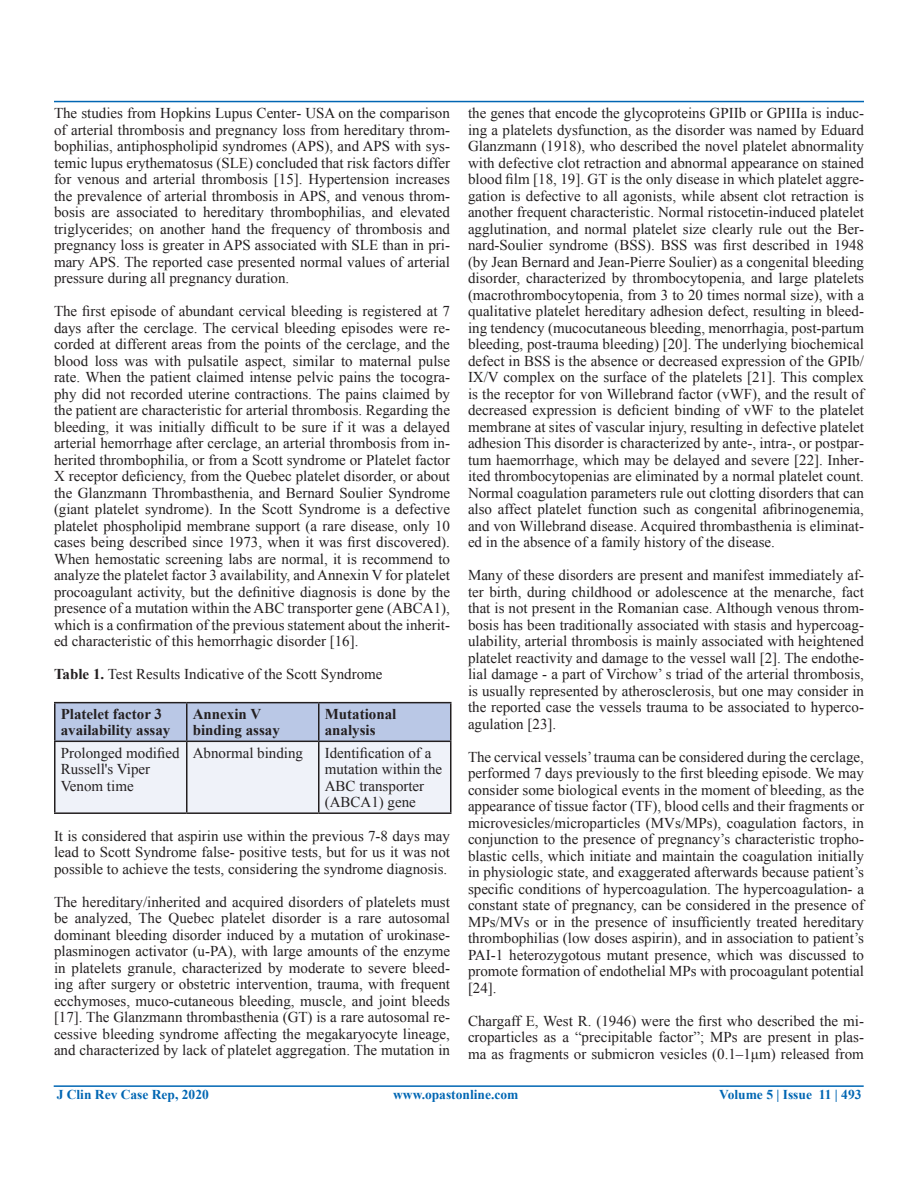
<style>
.page{position:relative;width:918px;height:1188px;background:#fff}
.page>*{position:absolute;margin:0;border:0;box-sizing:border-box;transform-origin:0 0}
.t1{font:15px/16.5px "Times New Roman";color:#231f20;text-align:justify}
.t2{font:700 15px/16.5px "Times New Roman";color:#231f20}
.t3{font:700 13.5px "Times New Roman";color:#0166b3}
.s1{font-weight:700}
</style>
<div class="page">
<svg style="left:56px;top:703px;width:394px;height:109px"></svg>
<hr style="left:54px;top:702px;width:133px;height:1px;background:#231f20">
<hr style="left:54px;top:703px;width:2px;height:38px;background:#231f20">
<hr style="left:187px;top:702px;width:132px;height:1px;background:#231f20">
<hr style="left:186px;top:703px;width:2px;height:38px;background:#231f20">
<hr style="left:319px;top:702px;width:133px;height:1px;background:#231f20">
<hr style="left:318px;top:703px;width:2px;height:38px;background:#231f20">
<hr style="left:450px;top:703px;width:2px;height:38px;background:#231f20">
<hr style="left:54px;top:741px;width:133px;height:1px;background:#231f20">
<hr style="left:54px;top:742px;width:2px;height:70px;background:#231f20">
<hr style="left:187px;top:741px;width:132px;height:1px;background:#231f20">
<hr style="left:186px;top:742px;width:2px;height:70px;background:#231f20">
<hr style="left:319px;top:741px;width:133px;height:1px;background:#231f20">
<hr style="left:318px;top:742px;width:2px;height:70px;background:#231f20">
<hr style="left:450px;top:742px;width:2px;height:70px;background:#231f20">
<hr style="left:54px;top:812px;width:133px;height:2px;background:#231f20">
<hr style="left:187px;top:812px;width:132px;height:2px;background:#231f20">
<hr style="left:319px;top:812px;width:133px;height:2px;background:#231f20">
<hr style="left:54px;top:1085px;width:810px;height:2px;background:#0166b3">
<hr style="left:54px;top:101px;width:810px;height:1px;background:#0166b3">
<p class="t1" style="left:54px;top:105px;width:398px">The studies from Hopkins Lupus Center- USA on the comparison of arterial thrombosis and pregnancy loss from hereditary throm&shy;bophilias, antiphospholipid syndromes (APS), and APS with sys&shy;temic lupus erythematosus (SLE) concluded that risk factors differ for venous and arterial thrombosis [15]. Hypertension increases the prevalence of arterial thrombosis in APS, and venous throm&shy;bosis are associated to hereditary thrombophilias, and elevated triglycerides; on another hand the frequency of thrombosis and pregnancy loss is greater in APS associated with SLE than in pri&shy;mary APS. The reported case presented normal values of arterial pressure during all pregnancy duration.</p>
<p class="t1" style="left:54px;top:303px;width:398px">The first episode of abundant cervical bleeding is registered at 7 days after the cerclage. The cervical bleeding episodes were re&shy;corded at different areas from the points of the cerclage, and the blood loss was with pulsatile aspect, similar to maternal pulse rate. When the patient claimed intense pelvic pains the tocogra&shy;phy did not recorded uterine contractions. The pains claimed by the patient are characteristic for arterial thrombosis. Regarding the bleeding, it was initially difficult to be sure if it was a delayed arterial hemorrhage after cerclage, an arterial thrombosis from in&shy;herited thrombophilia, or from a Scott syndrome or Platelet factor X receptor deficiency, from the Quebec platelet disorder, or about the Glanzmann Thrombasthenia, and Bernard Soulier Syndrome (giant platelet syndrome). In the Scott Syndrome is a defective platelet phospholipid membrane support (a rare disease, only 10 cases being described since 1973, when it was first discovered).<br>When hemostatic screening labs are normal, it is recommend to analyze the platelet factor 3 availability, and Annexin V for platelet procoagulant activity, but the definitive diagnosis is done by the presence of a mutation within the ABC transporter gene (ABCA1), which is a confirmation of the previous statement about the inherit&shy;ed characteristic of this hemorrhagic disorder [16].</p>
<p class="t1" style="left:54px;top:666px;width:330px"><span class="s1">Table 1.</span> Test Results Indicative of the Scott Syndrome</p>
<p class="t2" style="left:61px;top:705px;width:111px">Platelet factor 3 availability assay</p>
<p class="t2" style="left:193px;top:705px;width:89px">Annexin V binding assay</p>
<p class="t2" style="left:325px;top:705px;width:73px">Mutational analysis</p>
<p class="t1" style="left:61px;top:744px;width:120px;text-align:left">Prolonged modified<br>Russell's Viper<br>Venom time</p>
<p class="t1" style="left:193px;top:744px;width:112px">Abnormal binding</p>
<p class="t1" style="left:325px;top:744px;width:119px;text-align:left">Identification of a mutation within the<br>ABC transporter (ABCA1) gene</p>
<p class="t1" style="left:54px;top:827px;width:398px">It is considered that aspirin use within the previous 7-8 days may lead to Scott Syndrome false- positive tests, but for us it was not possible to achieve the tests, considering the syndrome diagnosis.</p>
<p class="t1" style="left:54px;top:893px;width:398px">The hereditary/inherited and acquired disorders of platelets must be analyzed, The Quebec platelet disorder is a rare autosomal dominant bleeding disorder induced by a mutation of urokinase&shy;plasminogen activator (u-PA), with large amounts of the enzyme in platelets granule, characterized by moderate to severe bleed&shy;ing after surgery or obstetric intervention, trauma, with frequent ecchymoses, muco-cutaneous bleeding, muscle, and joint bleeds [17]. The Glanzmann thrombasthenia (GT) is a rare autosomal re&shy;cessive bleeding syndrome affecting the megakaryocyte lineage, and characterized by lack of platelet aggregation. The mutation in</p>
<p class="t1" style="left:468px;top:105px;width:398px">the genes that encode the glycoproteins GPIIb or GPIIIa is induc&shy;ing a platelets dysfunction, as the disorder was named by Eduard Glanzmann (1918), who described the novel platelet abnormality with defective clot retraction and abnormal appearance on stained blood film [18, 19]. GT is the only disease in which platelet aggre&shy;gation is defective to all agonists, while absent clot retraction is another frequent characteristic. Normal ristocetin-induced platelet agglutination, and normal platelet size clearly rule out the Ber&shy;nard-Soulier syndrome (BSS). BSS was first described in 1948 (by Jean Bernard and Jean-Pierre Soulier) as a congenital bleeding disorder, characterized by thrombocytopenia, and large platelets (macrothrombocytopenia, from 3 to 20 times normal size), with a qualitative platelet hereditary adhesion defect, resulting in bleed&shy;ing tendency (mucocutaneous bleeding, menorrhagia, post-partum bleeding, post-trauma bleeding) [20]. The underlying biochemical defect in BSS is the absence or decreased expression of the GPIb/ IX/V complex on the surface of the platelets [21]. This complex is the receptor for von Willebrand factor (vWF), and the result of decreased expression is deficient binding of vWF to the platelet membrane at sites of vascular injury, resulting in defective platelet adhesion This disorder is characterized by ante-, intra-, or postpar&shy;tum haemorrhage, which may be delayed and severe [22]. Inher&shy;ited thrombocytopenias are eliminated by a normal platelet count.<br>Normal coagulation parameters rule out clotting disorders that can also affect platelet function such as congenital afibrinogenemia, and von Willebrand disease. Acquired thrombasthenia is eliminat&shy;ed in the absence of a family history of the disease.</p>
<p class="t1" style="left:468px;top:567px;width:398px">Many of these disorders are present and manifest immediately af&shy;ter birth, during childhood or adolescence at the menarche, fact that is not present in the Romanian case. Although venous throm&shy;bosis has been traditionally associated with stasis and hypercoag&shy;ulability, arterial thrombosis is mainly associated with heightened platelet reactivity and damage to the vessel wall [2]. The endothe&shy;lial damage - a part of Virchow’ s triad of the arterial thrombosis, is usually represented by atherosclerosis, but one may consider in the reported case the vessels trauma to be associated to hyperco&shy;agulation [23].</p>
<p class="t1" style="left:468px;top:748px;width:398px">The cervical vessels’ trauma can be considered during the cerclage, performed 7 days previously to the first bleeding episode. We may consider some biological events in the moment of bleeding, as the appearance of tissue factor (TF), blood cells and their fragments or microvesicles/microparticles (MVs/MPs), coagulation factors, in conjunction to the presence of pregnancy’s characteristic tropho&shy;blastic cells, which initiate and maintain the coagulation initially in physiologic state, and exaggerated afterwards because patient’s specific conditions of hypercoagulation. The hypercoagulation- a constant state of pregnancy, can be considered in the presence of MPs/MVs or in the presence of insufficiently treated hereditary thrombophilias (low doses aspirin), and in association to patient’s PAI-1 heterozygotous mutant presence, which was discussed to promote formation of endothelial MPs with procoagulant potential [24].</p>
<p class="t1" style="left:468px;top:1012px;width:398px">Chargaff E, West R. (1946) were the first who described the mi&shy;croparticles as a “precipitable factor”; MPs are present in plas&shy;ma as fragments or submicron vesicles (0.1–1μm) released from</p>
<p class="t3" style="left:57px;top:1086px;width:154px">J Clin Rev Case Rep, 2020</p>
<p class="t3" style="left:393px;top:1085px;width:127px">www.opastonline.com</p>
<p class="t3" style="left:719px;top:1086px;width:144px">Volume 5 | Issue 11 | 493</p>
</div>
